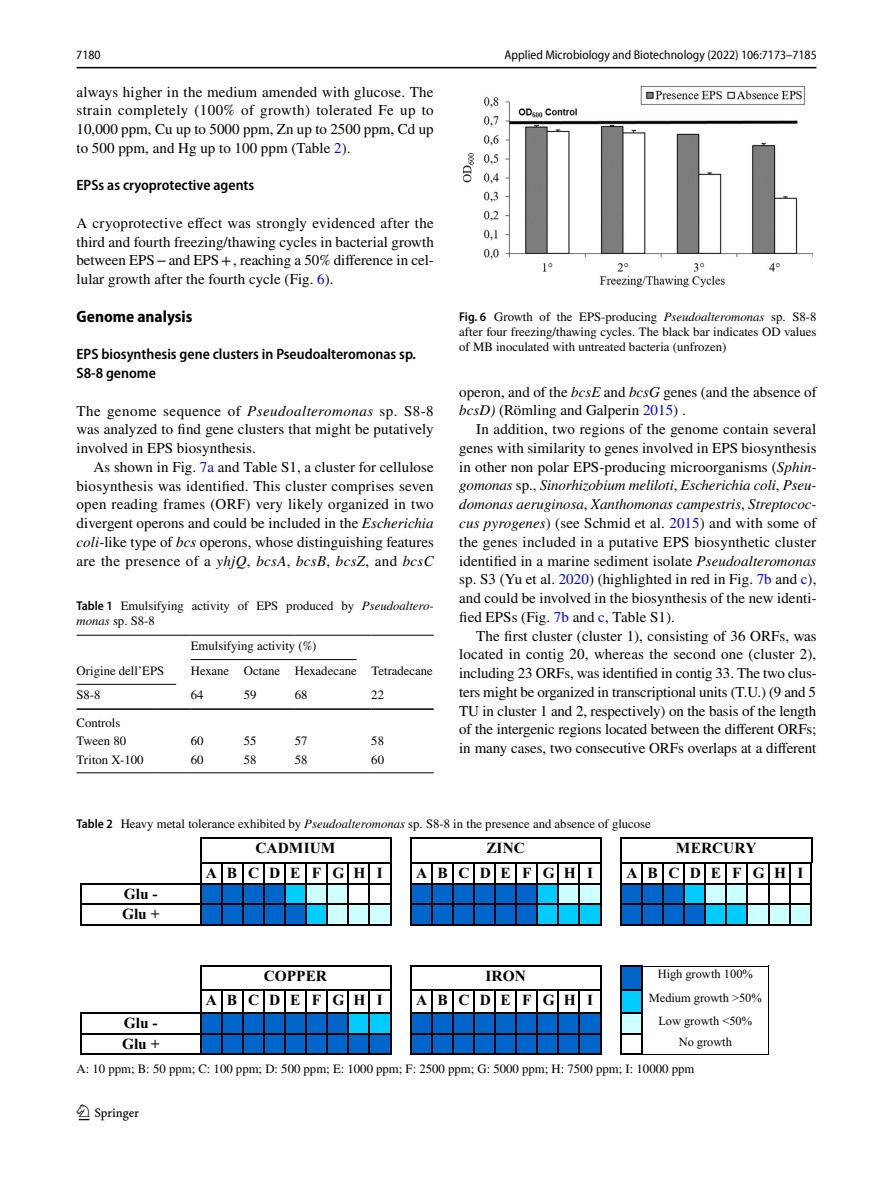
<style>
.page{position:relative;width:893px;height:1187px;background:#fff}
.page>*{position:absolute;margin:0;border:0;box-sizing:border-box;transform-origin:0 0}
.t1{font:22.5px "Springnew Regular 2";color:#000}
.t2{font:700 semi-condensed 16.5px "Myriad Pro";color:#000}
.t3{font:700 15.45px "Times New Roman";letter-spacing:.675em;color:#000}
.t4{font:15.45px "Times New Roman PS Bold MT3";letter-spacing:.61em;color:#000}
.t5{font:15.45px "Times New Roman PS Bold MT3";letter-spacing:.675em;color:#000}
.t6{font:700 15.45px "Times New Roman";color:#000}
.t7{font:15.45px/20.4px "Times New Roman PS Bold MT2";color:#000}
.t8{font:700 15.45px "Times New Roman";letter-spacing:.64em;color:#000}
.t9{font:15px/18.8px "STIX";letter-spacing:.005em;color:#000;text-align:justify}
.t10{font:600 semi-condensed 15px/18.8px "Myriad Pro";color:#000}
.t11{font:12.75px/15px "STIX";color:#000}
.t12{font:semi-condensed 12.75px "Myriad Pro Unic";color:#000}
.t13{font:12.45px "Times New Roman";color:#000}
.t14{font:12.45px "Times New Roman 3";color:#000}
.t15{font:12.45px "Times New Roman 2";letter-spacing:-.005em;color:#000}
.s1{color:#00f}
.s2{font-style:italic}
.s3{font-family:"Myriad Pro";font-weight:600;font-stretch:semi-condensed}
</style>
<div class="page">
<hr style="left:77px;top:67px;width:739px;height:1px;background:#000">
<hr style="left:77px;top:634px;width:81px;height:1px;background:#000">
<hr style="left:158px;top:634px;width:33px;height:1px;background:#000">
<hr style="left:191px;top:634px;width:53px;height:1px;background:#000">
<hr style="left:244px;top:634px;width:51px;height:1px;background:#000">
<hr style="left:295px;top:634px;width:76px;height:1px;background:#000">
<hr style="left:371px;top:634px;width:63px;height:1px;background:#000">
<hr style="left:77px;top:708px;width:81px;height:1px;background:#000">
<hr style="left:158px;top:708px;width:33px;height:1px;background:#000">
<hr style="left:191px;top:708px;width:53px;height:1px;background:#000">
<hr style="left:244px;top:708px;width:51px;height:1px;background:#000">
<hr style="left:295px;top:708px;width:76px;height:1px;background:#000">
<hr style="left:371px;top:708px;width:63px;height:1px;background:#000">
<hr style="left:77px;top:772px;width:81px;height:1px;background:#000">
<hr style="left:158px;top:772px;width:33px;height:1px;background:#000">
<hr style="left:191px;top:772px;width:53px;height:1px;background:#000">
<hr style="left:244px;top:772px;width:51px;height:1px;background:#000">
<hr style="left:295px;top:772px;width:76px;height:1px;background:#000">
<hr style="left:371px;top:772px;width:63px;height:1px;background:#000">
<hr style="left:191px;top:659px;width:166px;height:1px;background:#000">
<hr style="left:77px;top:684px;width:99px;height:1px;background:#000">
<hr style="left:83px;top:883px;width:117px;height:1px;background:#000">
<hr style="left:82px;top:903px;width:118px;height:1px;background:#000">
<svg style="left:81px;top:883px;width:2px;height:42px"></svg>
<hr style="left:83px;top:924px;width:117px;height:1px;background:#000">
<svg style="left:200px;top:837px;width:191px;height:88px"></svg>
<svg style="left:410px;top:837px;width:191px;height:88px"></svg>
<svg style="left:620px;top:837px;width:192px;height:88px"></svg>
<hr style="left:83px;top:1012px;width:117px;height:1px;background:#000">
<hr style="left:82px;top:1033px;width:118px;height:1px;background:#000">
<svg style="left:81px;top:1012px;width:2px;height:42px"></svg>
<hr style="left:82px;top:1053px;width:118px;height:1px;background:#000">
<svg style="left:200px;top:965px;width:191px;height:89px"></svg>
<svg style="left:410px;top:965px;width:191px;height:89px"></svg>
<svg style="left:620px;top:965px;width:149px;height:89px"></svg>
<img style="left:463px;top:87px;width:349px;height:199px">
<p class="t12" style="left:76px;top:50px;width:26px">7180</p>
<p class="t12" style="left:504px;top:50px;width:314px">Applied Microbiology and Biotechnology (2022) 106:7173–7185</p>
<p class="t9" style="left:77px;top:83px;width:359px">always higher in the medium amended with glucose. The strain completely (100% of growth) tolerated Fe up to 10,000 ppm, Cu up to 5000 ppm, Zn up to 2500 ppm, Cd up to 500 ppm, and Hg up to 100 ppm (Table <span class="s1">2</span>).</p>
<p class="t10" style="left:77px;top:176px;width:179px">EPSs as cryoprotective agents</p>
<p class="t9" style="left:77px;top:214px;width:359px">A cryoprotective effect was strongly evidenced after the third and fourth freezing/thawing cycles in bacterial growth between EPS−and EPS+, reaching a 50% difference in cel&shy;lular growth after the fourth cycle (Fig. <span class="s1">6</span>).</p>
<p class="t2" style="left:77px;top:307px;width:117px">Genome analysis</p>
<p class="t10" style="left:77px;top:345px;width:341px">EPS biosynthesis gene clusters in Pseudoalteromonas sp.<br>S8‑8 genome</p>
<p class="t9" style="left:77px;top:402px;width:359px">The genome sequence of <span class="s2">Pseudoalteromonas</span> sp. S8-8 was analyzed to find gene clusters that might be putatively involved in EPS biosynthesis.</p>
<p class="t9" style="left:77px;top:458px;width:359px;text-indent:17px">As shown in Fig. <span class="s1">7a</span> and Table S1, a cluster for cellulose biosynthesis was identified. This cluster comprises seven open reading frames (ORF) very likely organized in two divergent operons and could be included in the <span class="s2">Escherichia coli</span>-like type of <span class="s2">bcs</span> operons, whose distinguishing features are the presence of a <span class="s2">yhjQ</span>, <span class="s2">bcsA</span>, <span class="s2">bcsB</span>, <span class="s2">bcsZ</span>, and <span class="s2">bcsC</span></p>
<p class="t11" style="left:77px;top:598px;width:359px"><span class="s3">Table 1</span> Emulsifying activity of EPS produced by <span class="s2">Pseudoaltero&shy;monas</span> sp. S8-8</p>
<p class="t11" style="left:191px;top:639px;width:127px">Emulsifying activity (%)</p>
<p class="t11" style="left:77px;top:664px;width:89px">Origine dell’EPS</p>
<p class="t11" style="left:191px;top:664px;width:244px">Hexane Octane Hexadecane Tetradecane</p>
<p class="t11" style="left:77px;top:688px;width:26px">S8-8</p>
<p class="t11" style="left:191px;top:688px;width:14px">64</p>
<p class="t11" style="left:244px;top:688px;width:14px">59</p>
<p class="t11" style="left:295px;top:688px;width:14px">68</p>
<p class="t11" style="left:371px;top:688px;width:14px">22</p>
<p class="t11" style="left:77px;top:713px;width:51px;line-height:18.8px">Controls<br>Tween 80</p>
<p class="t11" style="left:191px;top:734px;width:14px">60</p>
<p class="t11" style="left:244px;top:734px;width:14px">55</p>
<p class="t11" style="left:295px;top:734px;width:14px">57</p>
<p class="t11" style="left:371px;top:734px;width:14px">58</p>
<p class="t11" style="left:76px;top:753px;width:68px">Triton X-100</p>
<p class="t11" style="left:191px;top:753px;width:14px">60</p>
<p class="t11" style="left:244px;top:753px;width:14px">58</p>
<p class="t11" style="left:295px;top:753px;width:14px">58</p>
<p class="t11" style="left:371px;top:753px;width:14px">60</p>
<p class="t11" style="left:459px;top:310px;width:359px;text-align:justify"><span class="s3">Fig. 6</span> Growth of the EPS-producing <span class="s2">Pseudoalteromonas</span> sp. S8-8 after four freezing/thawing cycles. The black bar indicates OD values of MB inoculated with untreated bacteria (unfrozen)</p>
<p class="t9" style="left:459px;top:383px;width:359px">operon, and of the <span class="s2">bcsE</span> and <span class="s2">bcsG</span> genes (and the absence of <span class="s2">bcsD)</span> (Römling and Galperin <span class="s1">2015</span>) .</p>
<p class="t9" style="left:459px;top:421px;width:359px;text-indent:17px">In addition, two regions of the genome contain several genes with similarity to genes involved in EPS biosynthesis in other non polar EPS-producing microorganisms (<span class="s2">Sphin&shy;gomonas</span> sp., <span class="s2">Sinorhizobium meliloti</span>, <span class="s2">Escherichia coli</span>, <span class="s2">Pseu&shy;domonas aeruginosa</span>, <span class="s2">Xanthomonas campestris</span>, <span class="s2">Streptococ&shy;cus pyrogenes</span>) (see Schmid et al. <span class="s1">2015</span>) and with some of the genes included in a putative EPS biosynthetic cluster identified in a marine sediment isolate <span class="s2">Pseudoalteromonas </span>sp. S3 (Yu et al. <span class="s1">2020</span>) (highlighted in red in Fig. <span class="s1">7b</span> and <span class="s1">c</span>), and could be involved in the biosynthesis of the new identi&shy;fied EPSs (Fig. <span class="s1">7b</span> and <span class="s1">c</span>, Table S1).</p>
<p class="t9" style="left:459px;top:627px;width:359px;text-indent:17px">The first cluster (cluster 1), consisting of 36 ORFs, was located in contig 20, whereas the second one (cluster 2), including 23 ORFs, was identified in contig 33. The two clus&shy;ters might be organized in transcriptional units (T.U.) (9 and 5<br>TU in cluster 1 and 2, respectively) on the basis of the length of the intergenic regions located between the different ORFs; in many cases, two consecutive ORFs overlaps at a different</p>
<p class="t11" style="left:77px;top:817px;width:576px"><span class="s3">Table 2</span> Heavy metal tolerance exhibited by <span class="s2">Pseudoalteromonas</span> sp. S8-8 in the presence and absence of glucose</p>
<p class="t6" style="left:255px;top:837px;width:81px">CADMIUM</p>
<p class="t8" style="left:487px;top:837px;width:40px">ZINC</p>
<p class="t6" style="left:676px;top:837px;width:82px">MERCURY</p>
<p class="t3" style="left:206px;top:861px;width:178px">ABCDEFGHI</p>
<p class="t3" style="left:416px;top:861px;width:178px">ABCDEFGHI</p>
<p class="t3" style="left:626px;top:861px;width:179px">ABCDEFGHI</p>
<p class="t7" style="left:122px;top:882px;width:39px">Glu -<br>Glu +</p>
<p class="t4" style="left:264px;top:964px;width:65px">COPPER</p>
<p class="t4" style="left:486px;top:964px;width:42px">IRON</p>
<p class="t15" style="left:658px;top:969px;width:96px">High growth 100%</p>
<p class="t5" style="left:206px;top:988px;width:178px">ABCDEFGHI</p>
<p class="t5" style="left:416px;top:988px;width:178px">ABCDEFGHI</p>
<p class="t14" style="left:649px;top:993px;width:115px">Medium growth &gt;50%</p>
<p class="t4" style="left:124px;top:1011px;width:35px">Glu -</p>
<p class="t13" style="left:658px;top:1016px;width:95px">Low growth &lt;50%</p>
<p class="t4" style="left:122px;top:1032px;width:39px">Glu +</p>
<p class="t13" style="left:679px;top:1036px;width:55px">No growth</p>
<p class="t11" style="left:77px;top:1062px;width:619px">A: 10 ppm; B: 50 ppm; C: 100 ppm; D: 500 ppm; E: 1000 ppm; F: 2500 ppm; G: 5000 ppm; H: 7500 ppm; I: 10000 ppm</p>
<h1 class="t1" style="left:79px;top:1104px;width:62px">1 3</h1>
</div>
